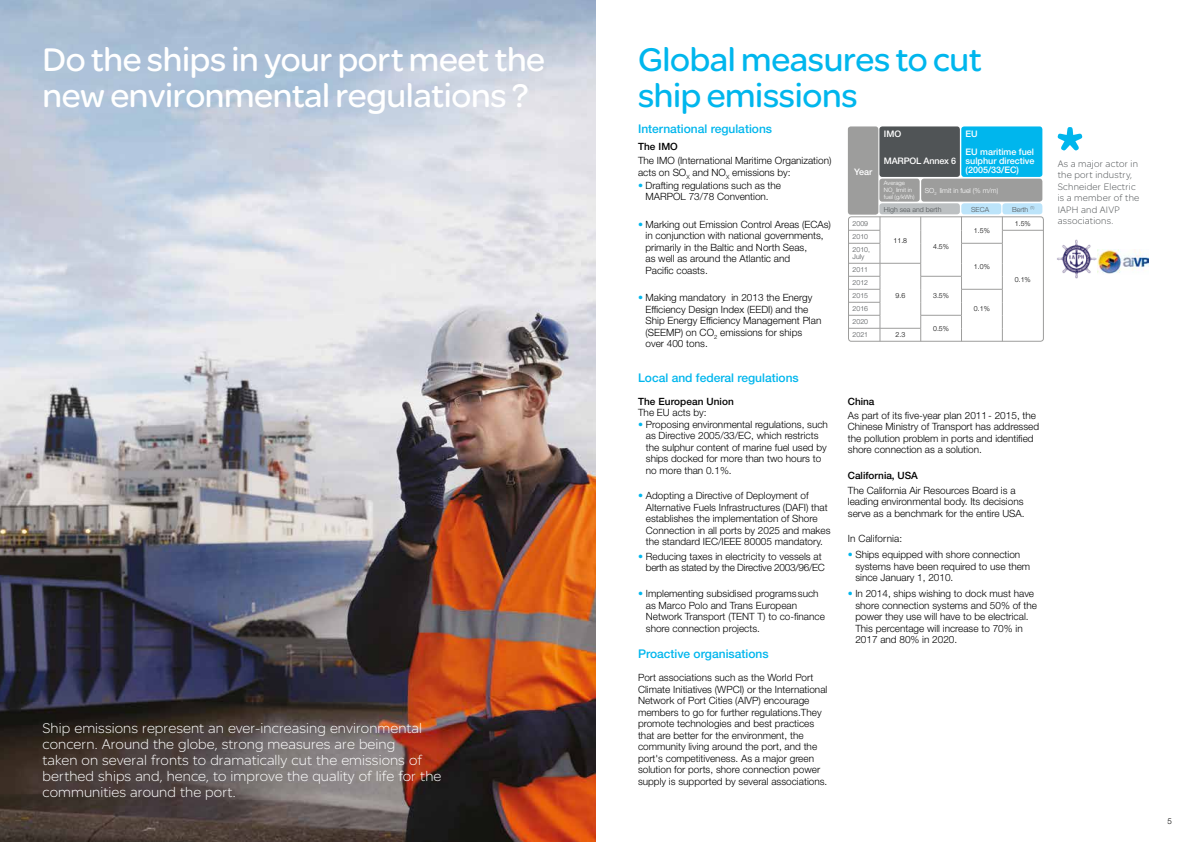
<style>
.page{position:relative;width:1191px;height:842px;background:#fff}
.page>*{position:absolute;margin:0;border:0;box-sizing:border-box;transform-origin:0 0}
.t1{font:35px/36px "SE Optimist";letter-spacing:-.01em;color:#fff}
.t2{font:35px/36px "SE Optimist";letter-spacing:-.01em;color:#00b6ed}
.t3{font:300 15px/16px "SE Optimist";letter-spacing:.005em;color:#fff}
.t4{font:500 12px "Helvetica Neue LT Std";color:#00b6ed}
.t5{font:300 10px/11.5px "Helvetica Neue LT Std";color:#000}
.t6{font:300 10px/11.5px "SE Optimist";letter-spacing:.025em;color:#505456}
.t7{font:500 10px "Helvetica Neue LT Std";letter-spacing:.01em;color:#000}
.t8{font:500 9px/18px "Helvetica Neue LT Std";color:#fff}
.t9{font:500 9px "Helvetica Neue LT Std";letter-spacing:-.02em;color:#fff}
.t10{font:300 8px "Helvetica Neue LT Std";color:#000}
.t11{font:300 7px/7px "Helvetica Neue LT Std";color:#505456}
.t12{font:300 7px "Helvetica Neue LT Std";color:#000}
.t13{font:300 7px "Helvetica Neue LT Std";color:#fff}
.t14{font:300 6px/7px "Helvetica Neue LT Std";color:#fff}
.s1{color:#00b6ed}
</style>
<div class="page">
<div style="left:848px;top:126px;width:30px;height:89px;background:#9d9d9c;border-radius:3px"></div>
<div style="left:879px;top:126px;width:81px;height:51px;background:#505456;border-radius:3px"></div>
<div style="left:879px;top:179px;width:40px;height:23px;background:#9d9d9c;border-radius:3px"></div>
<div style="left:921px;top:179px;width:121px;height:23px;background:#9d9d9c;border-radius:3px"></div>
<div style="left:879px;top:203px;width:81px;height:11px;background:#bcc0c2;border-radius:3px"></div>
<div style="left:961px;top:203px;width:40px;height:11px;background:#bce4fa;border-radius:3px"></div>
<div style="left:1002px;top:203px;width:40px;height:11px;background:#bce4fa;border-radius:3px"></div>
<div style="left:961px;top:126px;width:81px;height:51px;background:#00b6ed;border-radius:3px"></div>
<div style="left:848px;top:217px;width:195px;height:124px;border:1px solid #9d9d9c;border-radius:3px"></div>
<img style="left:0;top:0;width:595px;height:842px">
<svg style="left:1057px;top:127px;width:25px;height:23px"></svg>
<img style="left:1097px;top:250px;width:51px;height:24px">
<img style="left:1057px;top:239px;width:39px;height:40px">
<hr style="left:848px;top:243px;width:32px;height:1px;background:#9d9d9c">
<hr style="left:848px;top:263px;width:32px;height:1px;background:#9d9d9c">
<hr style="left:848px;top:276px;width:32px;height:1px;background:#9d9d9c">
<hr style="left:848px;top:289px;width:32px;height:1px;background:#9d9d9c">
<hr style="left:961px;top:289px;width:41px;height:1px;background:#9d9d9c">
<hr style="left:848px;top:302px;width:32px;height:1px;background:#9d9d9c">
<hr style="left:848px;top:315px;width:32px;height:1px;background:#9d9d9c">
<hr style="left:920px;top:315px;width:41px;height:1px;background:#9d9d9c">
<hr style="left:848px;top:230px;width:32px;height:1px;background:#9d9d9c">
<hr style="left:1002px;top:230px;width:41px;height:1px;background:#9d9d9c">
<svg style="left:1002px;top:217px;width:1px;height:124px"></svg>
<hr style="left:961px;top:243px;width:41px;height:1px;background:#9d9d9c">
<hr style="left:880px;top:263px;width:41px;height:1px;background:#9d9d9c">
<svg style="left:961px;top:217px;width:1px;height:124px"></svg>
<hr style="left:920px;top:276px;width:41px;height:1px;background:#9d9d9c">
<hr style="left:848px;top:328px;width:32px;height:1px;background:#9d9d9c">
<hr style="left:880px;top:328px;width:41px;height:1px;background:#9d9d9c">
<svg style="left:879px;top:217px;width:1px;height:124px"></svg>
<svg style="left:920px;top:217px;width:1px;height:124px"></svg>
<h1 class="t1" style="left:43px;top:40px;width:504px">Do the ships in your port meet the new environmental regulations ?</h1>
<h1 class="t2" style="left:638px;top:40px;width:345px">Global measures to cut ship emissions</h1>
<p class="t4" style="left:638px;top:122px;width:136px">International regulations</p>
<p class="t7" style="left:638px;top:140px;width:41px">The IMO</p>
<p class="t5" style="left:638px;top:155px;width:195px">The IMO (International Maritime Organization) acts on SO<sub>X</sub> and NO<sub>X</sub> emissions by:</p>
<p class="t5" style="left:638px;top:179px;width:145px;text-align:center"><span class="s1">•</span> Drafting regulations such as the<br>MARPOL 73/78 Convention.</p>
<p class="t5" style="left:645px;top:218px;width:187px;text-indent:-8px"><span class="s1">•</span> Marking out Emission Control Areas (ECAs) in conjunction with national governments, primarily in the Baltic and North Seas,<br>as well as around the Atlantic and<br>Pacific coasts.</p>
<p class="t5" style="left:645px;top:291px;width:177px;text-indent:-8px"><span class="s1">•</span> Making mandatory in 2013 the Energy<br>Efficiency Design Index (EEDI) and the<br>Ship Energy Efficiency Management Plan (SEEMP) on CO<sub>2</sub> emissions for ships over 400 tons.</p>
<p class="t4" style="left:638px;top:371px;width:162px">Local and federal regulations</p>
<p class="t7" style="left:638px;top:395px;width:97px">The European Union</p>
<p class="t5" style="left:638px;top:406px;width:70px">The EU acts by:</p>
<p class="t5" style="left:646px;top:418px;width:184px;text-indent:-8px"><span class="s1">•</span> Proposing environmental regulations, such as Directive 2005/33/EC, which restricts the sulphur content of marine fuel used by ships docked for more than two hours to no more than 0.1%.</p>
<p class="t5" style="left:646px;top:490px;width:186px;text-indent:-8px"><span class="s1">•</span> Adopting a Directive of Deployment of Alternative Fuels Infrastructures (DAFI) that establishes the implementation of Shore Connection in all ports by 2025 and makes the standard IEC/IEEE 80005 mandatory.</p>
<p class="t5" style="left:646px;top:550px;width:181px;text-indent:-8px"><span class="s1">•</span> Reducing taxes in electricity to vessels at berth as stated by the Directive 2003/96/EC</p>
<p class="t5" style="left:646px;top:587px;width:180px;text-indent:-8px"><span class="s1">•</span> Implementing subsidised programs such as Marco Polo and Trans European Network Transport (TENT T) to co-finance shore connection projects.</p>
<p class="t4" style="left:638px;top:647px;width:132px">Proactive organisations</p>
<p class="t5" style="left:638px;top:671px;width:191px">Port associations such as the World Port Climate Initiatives (WPCI) or the International Network of Port Cities (AIVP) encourage members to go for further regulations.They promote technologies and best practices that are better for the environment, the community living around the port, and the port's competitiveness. As a major green solution for ports, shore connection power supply is supported by several associations.</p>
<p class="t8" style="left:884px;top:125px;width:19px">IMO</p>
<p class="t9" style="left:884px;top:156px;width:74px">MARPOL Annex 6</p>
<p class="t8" style="left:965px;top:125px;width:70px">EU<br>EU maritime fuel</p>
<p class="t8" style="left:965px;top:157px;width:71px;line-height:9px">sulphur directive (2005/33/EC)</p>
<p class="t8" style="left:854px;top:163px;width:20px">Year</p>
<p class="t14" style="left:884px;top:179px;width:32px">Average<br>NO<sub>x</sub> limit in fuel (g/kWh)</p>
<p class="t13" style="left:924px;top:186px;width:75px">SO<sub>2</sub> limit in fuel (% m/m)</p>
<p class="t11" style="left:884px;top:206px;width:59px">High sea and berth</p>
<p class="t11" style="left:971px;top:206px;width:19px">SECA</p>
<p class="t11" style="left:1012px;top:206px;width:24px">Berth <sup>(1)</sup></p>
<p class="t12" style="left:1014px;top:219px;width:17px">1.5%</p>
<p class="t11" style="left:852px;top:220px;width:17px">2009</p>
<p class="t12" style="left:974px;top:226px;width:17px">1.5%</p>
<p class="t11" style="left:852px;top:233px;width:17px">2010</p>
<p class="t12" style="left:893px;top:236px;width:15px">11.8</p>
<p class="t12" style="left:933px;top:242px;width:17px">4.5%</p>
<p class="t11" style="left:852px;top:246px;width:19px">2010,<br>July</p>
<p class="t12" style="left:974px;top:262px;width:17px">1.0%</p>
<p class="t11" style="left:852px;top:266px;width:17px">2011</p>
<p class="t12" style="left:1014px;top:275px;width:17px">0.1%</p>
<p class="t11" style="left:852px;top:276px;width:17px;line-height:13px">2012<br>2015</p>
<p class="t12" style="left:933px;top:291px;width:17px">3.5%</p>
<p class="t12" style="left:895px;top:291px;width:11px">9.6</p>
<p class="t11" style="left:852px;top:305px;width:17px">2016</p>
<p class="t12" style="left:974px;top:304px;width:17px">0.1%</p>
<p class="t11" style="left:852px;top:318px;width:17px">2020</p>
<p class="t12" style="left:933px;top:324px;width:17px">0.5%</p>
<p class="t11" style="left:852px;top:331px;width:17px">2021</p>
<p class="t12" style="left:895px;top:330px;width:11px">2.3</p>
<p class="t7" style="left:848px;top:395px;width:28px">China</p>
<p class="t5" style="left:848px;top:409px;width:193px">As part of its five-year plan 2011- 2015, the Chinese Ministry of Transport has addressed the pollution problem in ports and identified shore connection as a solution.</p>
<p class="t7" style="left:848px;top:470px;width:72px">California, USA</p>
<p class="t5" style="left:848px;top:484px;width:178px">The California Air Resources Board is a leading environmental body. Its decisions serve as a benchmark for the entire USA.</p>
<p class="t5" style="left:848px;top:533px;width:56px">In California:</p>
<p class="t5" style="left:855px;top:549px;width:176px;text-indent:-8px"><span class="s1">•</span> Ships equipped with shore connection systems have been required to use them since January 1, 2010.</p>
<p class="t5" style="left:855px;top:587px;width:183px;text-indent:-8px"><span class="s1">•</span> In 2014, ships wishing to dock must have shore connection systems and 50% of the power they use will have to be electrical.<br>This percentage will increase to 70% in 2017 and 80% in 2020.</p>
<p class="t3" style="left:43px;top:720px;width:400px">Ship emissions represent an ever-increasing environmental concern. Around the globe, strong measures are being<br>taken on several fronts to dramatically cut the emissions of berthed ships and, hence, to improve the quality of life for the communities around the port.</p>
<p class="t6" style="left:1057px;top:158px;width:83px">As a major actor in the port industry,<br>Schneider Electric is a member of the<br>IAPH and AIVP associations.</p>
<p class="t10" style="left:1167px;top:816px;width:6px">5</p>
</div>
